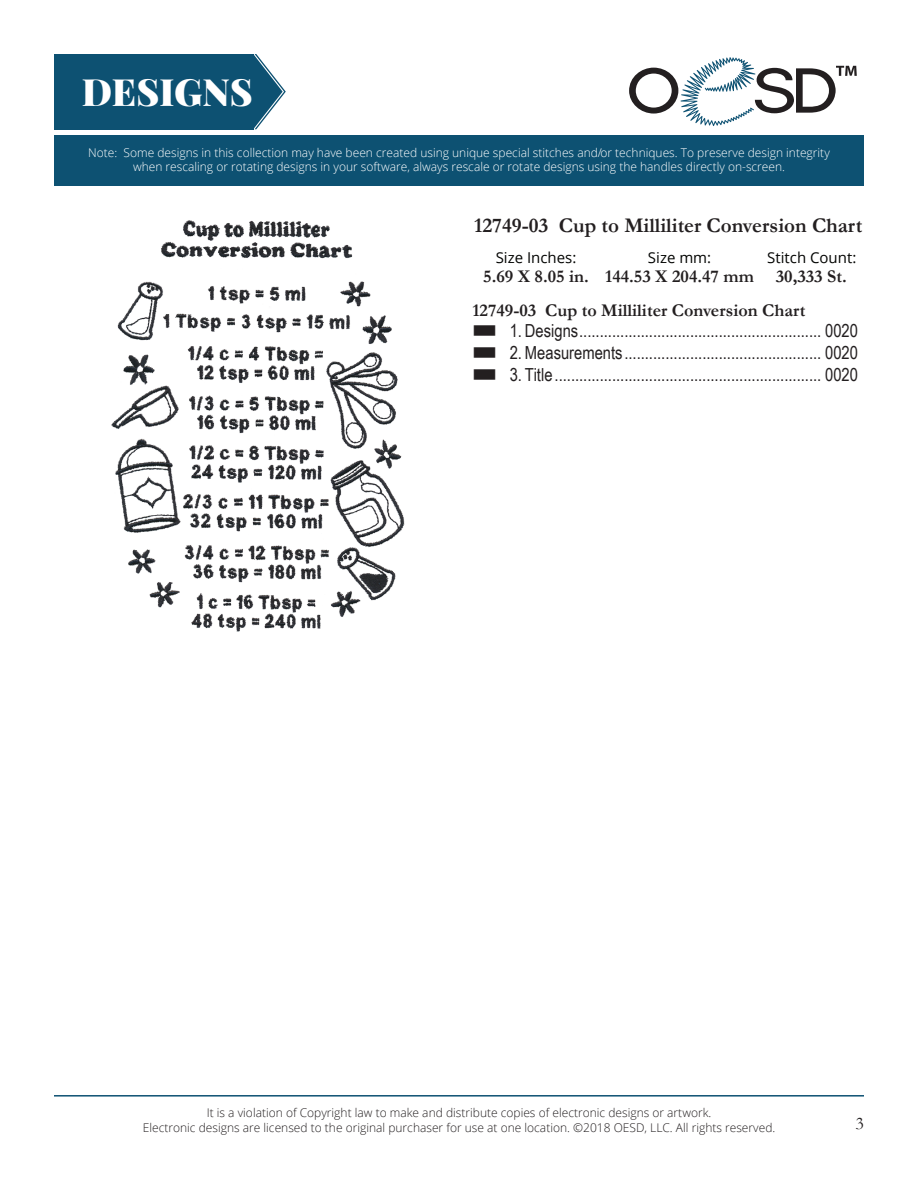
<style>
.page{position:relative;width:918px;height:1188px;background:#fff}
.page>*{position:absolute;margin:0;border:0;box-sizing:border-box;transform-origin:0 0}
.t1{font:900 37.5px "Playfair Display";color:#fff}
.t2{font:700 21px "Garamond";color:#231f20}
.t3{font:18px "Arial Narrow";color:#231f20}
.t4{font:700 18px "Garamond";color:#231f20}
.t5{font:18px "Garamond";color:#231f20}
.t6{font:15px "Open Sans";color:#040503}
.t7{font:300 12px/14.4px "Open Sans";color:#fff;text-align:center}
.t8{font:300 12px/14.4px "Open Sans";color:#231f20;text-align:center}
</style>
<div class="page">
<svg style="left:629px;top:57px;width:228px;height:69px"></svg>
<div style="left:54px;top:135px;width:810px;height:51px;background:#0d5172"></div>
<div style="left:54px;top:54px;width:199px;height:75px;background:#0d5172"></div>
<svg style="left:253px;top:54px;width:33px;height:75px"></svg>
<hr style="left:54px;top:1095px;width:810px;height:2px;background:#0d5172">
<img style="left:111px;top:220px;width:294px;height:412px">
<h1 class="t1" style="left:82px;top:67px;width:172px">DESIGNS</h1>
<p class="t7" style="left:88px;top:145px;width:743px">Note: Some designs in this collection may have been created using unique special stitches and/or techniques. To preserve design integrity when rescaling or rotating designs in your software, always rescale or rotate designs using the handles directly on-screen.</p>
<p class="t2" style="left:474px;top:211px;width:390px">12749-03 Cup to Milliliter Conversion Chart</p>
<p class="t4" style="left:483px;top:264px;width:107px">5.69 X 8.05 in.</p>
<p class="t4" style="left:605px;top:264px;width:150px">144.53 X 204.47 mm</p>
<p class="t4" style="left:776px;top:264px;width:72px">30,333 St.</p>
<p class="t6" style="left:496px;top:247px;width:82px">Size Inches:</p>
<p class="t6" style="left:648px;top:247px;width:65px">Size mm:</p>
<p class="t6" style="left:767px;top:247px;width:91px">Stitch Count:</p>
<p class="t4" style="left:472px;top:298px;width:334px">12749-03 Cup to Milliliter Conversion Chart</p>
<p class="t3" style="left:472px;top:318px;width:387px">■ 1. Designs........................................................... 0020</p>
<p class="t3" style="left:472px;top:340px;width:387px">■ 2. Measurements................................................ 0020</p>
<p class="t3" style="left:472px;top:361px;width:387px">■ 3. Title................................................................. 0020</p>
<p class="t8" style="left:143px;top:1105px;width:634px">It is a violation of Copyright law to make and distribute copies of electronic designs or artwork.<br>Electronic designs are licensed to the original purchaser for use at one location. ©2018 OESD, LLC. All rights reserved.</p>
<h3 class="t5" style="left:856px;top:1111px;width:10px">3</h3>
</div>
